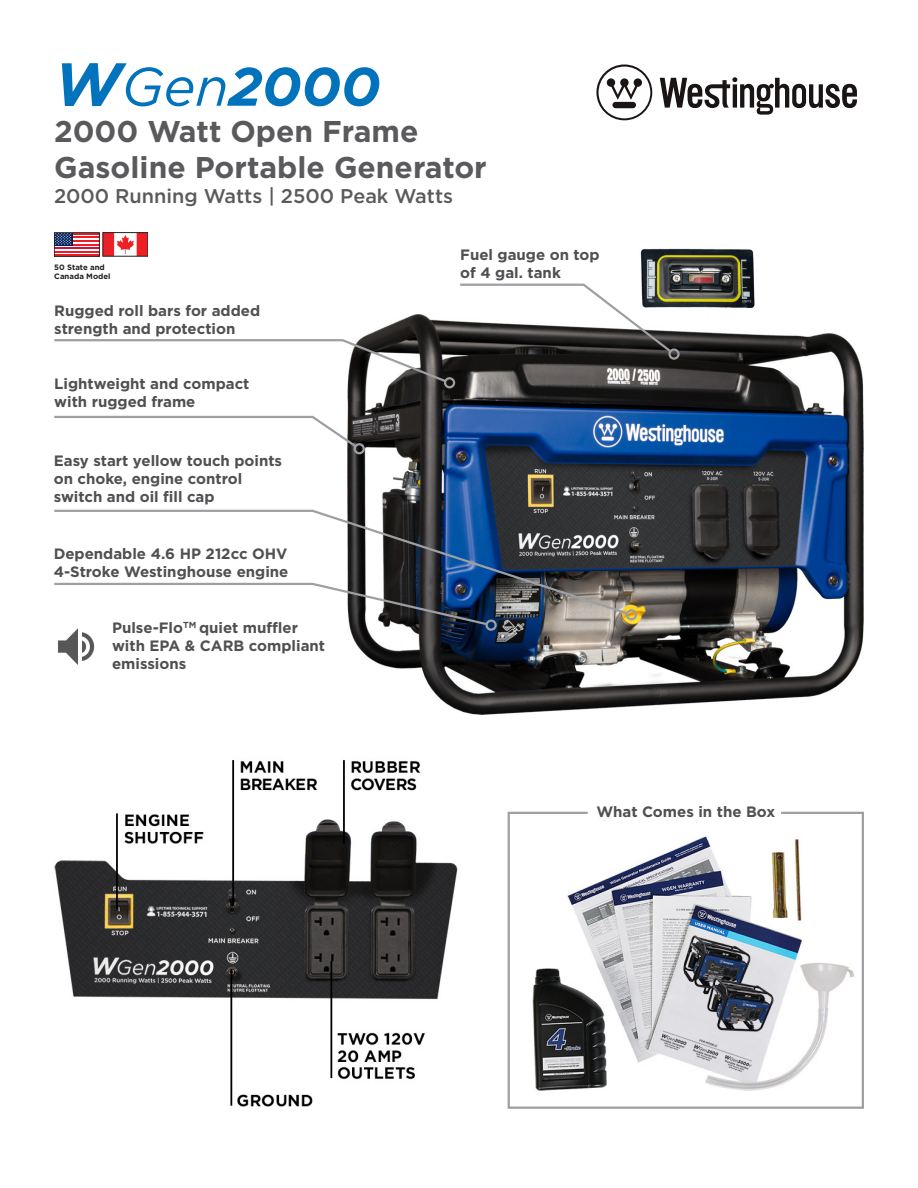
<style>
.page{position:relative;width:918px;height:1188px;background:#fff}
.page>*{position:absolute;margin:0;border:0;box-sizing:border-box;transform-origin:0 0}
.t1{font:italic 700 54.15px "Gotham";color:#0073bc}
.t2{font:700 30px/36px "Gotham";color:#5a5a5d}
.t3{font:500 19.8px "Gotham";color:#5a5a5d}
.t4{font:700 15px/18px "Gotham";color:#505052}
.t5{font:700 7.8px/9.3px "Gotham";color:#231f20}
.s1{font-size:60.6px}
.s2{font-weight:400}
</style>
<div class="page">
<svg style="left:507px;top:811px;width:357px;height:298px"></svg>
<img style="left:54px;top:760px;width:404px;height:347px">
<img style="left:347px;top:314px;width:516px;height:400px">
<svg style="left:54px;top:415px;width:305px;height:34px"></svg>
<div style="left:354px;top:443px;width:11px;height:11px;border:2px solid #9d9fa2;border-radius:50%"></div>
<svg style="left:54px;top:509px;width:576px;height:107px"></svg>
<div style="left:626px;top:609px;width:11px;height:11px;border:2px solid #9d9fa2;border-radius:50%"></div>
<svg style="left:54px;top:582px;width:435px;height:45px"></svg>
<div style="left:486px;top:620px;width:11px;height:11px;border:2px solid #9d9fa2;border-radius:50%"></div>
<svg style="left:54px;top:338px;width:394px;height:46px"></svg>
<div style="left:444px;top:377px;width:11px;height:11px;border:2px solid #9d9fa2;border-radius:50%"></div>
<svg style="left:458px;top:283px;width:216px;height:71px"></svg>
<div style="left:668px;top:348px;width:12px;height:12px;border:2px solid #9d9fa2;border-radius:50%"></div>
<img style="left:636px;top:248px;width:119px;height:65px">
<svg style="left:660px;top:77px;width:197px;height:38px"></svg>
<svg style="left:596px;top:64px;width:56px;height:56px"></svg>
<img style="left:54px;top:623px;width:47px;height:42px">
<svg style="left:105px;top:235px;width:41px;height:19px"></svg>
<hr style="left:54px;top:247px;width:45px;height:2px;background:#d10e40">
<hr style="left:54px;top:251px;width:45px;height:2px;background:#ee1d23">
<hr style="left:54px;top:244px;width:45px;height:1px;background:#ee1d23">
<hr style="left:54px;top:236px;width:45px;height:2px;background:#ee1d23">
<hr style="left:54px;top:240px;width:45px;height:2px;background:#ee1d23">
<svg style="left:56px;top:235px;width:15px;height:10px"></svg>
<p class="t1" style="left:54px;top:51px;width:328px"><span class="s1">W</span><span class="s2">Gen</span>2000</p>
<p class="t2" style="left:54px;top:113px;width:434px">2000 Watt Open Frame<br>Gasoline Portable Generator</p>
<p class="t3" style="left:54px;top:183px;width:401px">2000 Running Watts | 2500 Peak Watts</p>
<p class="t5" style="left:54px;top:262px;width:58px">50 State and<br>Canada Model</p>
<p class="t4" style="left:54px;top:301px;width:207px">Rugged roll bars for added strength and protection</p>
<p class="t4" style="left:54px;top:374px;width:197px">Lightweight and compact with rugged frame</p>
<p class="t4" style="left:54px;top:451px;width:230px">Easy start yellow touch points on choke, engine control switch and oil fill cap</p>
<p class="t4" style="left:54px;top:544px;width:236px">Dependable 4.6 HP 212cc OHV<br>4-Stroke Westinghouse engine</p>
<p class="t4" style="left:112px;top:619px;width:215px">Pulse-Flo<sup>TM</sup> quiet muffler with EPA &amp; CARB compliant emissions</p>
<p class="t4" style="left:460px;top:246px;width:141px">Fuel gauge on top of 4 gal. tank</p>
<p class="t4" style="left:597px;top:803px;width:180px">What Comes in the Box</p>
</div>
